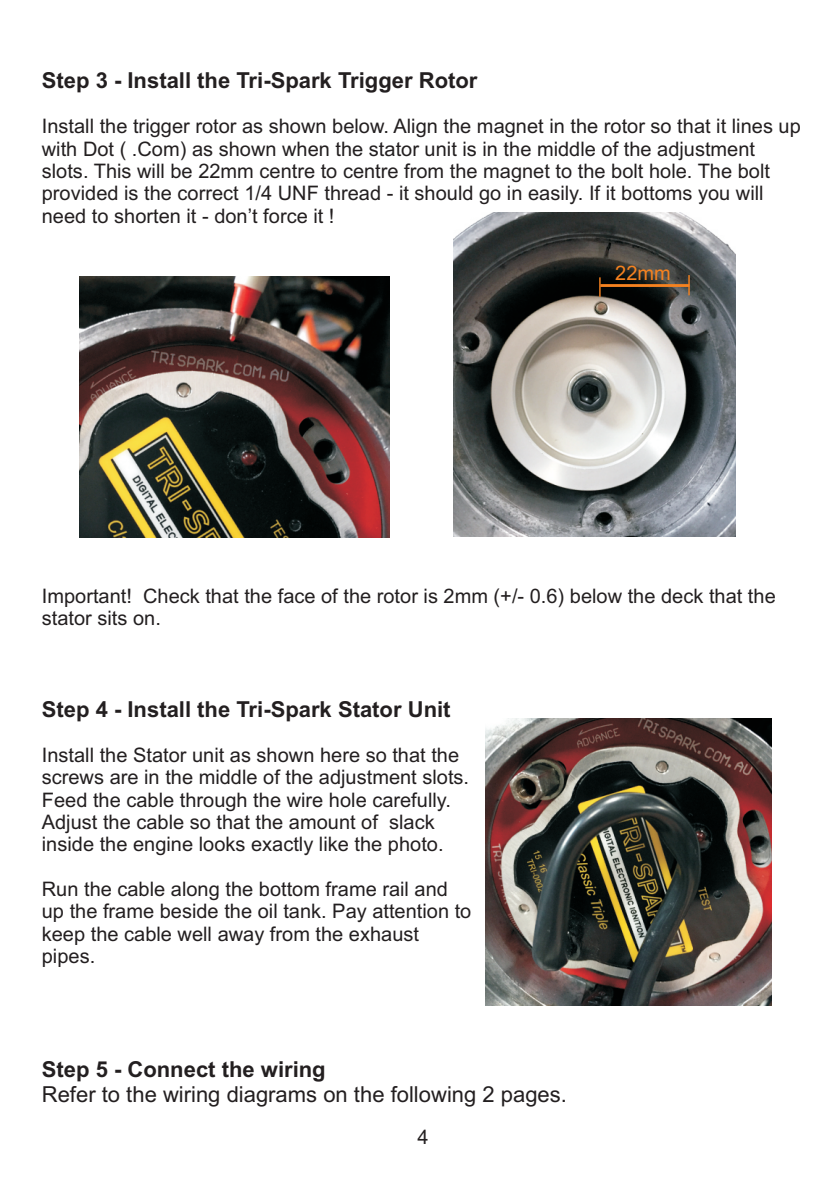
<style>
.page{position:relative;width:840px;height:1191px;background:#fff}
.page>*{position:absolute;margin:0;border:0;box-sizing:border-box;transform-origin:0 0}
.t1{font:700 22px "Arial";color:#231f20}
.t2{font:22px "Arial";color:#231f20}
.t3{font:20px/22.4px "Arial";color:#231f20}
.t4{font:20px "Arial";color:#f58220}
</style>
<div class="page">
<img style="left:453px;top:212px;width:282px;height:324px">
<svg style="left:597px;top:275px;width:95px;height:22px;background:#3c2e1f"></svg>
<img style="left:79px;top:277px;width:310px;height:260px">
<img style="left:485px;top:718px;width:285px;height:288px">
<p class="t1" style="left:42px;top:72px;width:437px">Step 3 - Install the Tri-Spark Trigger Rotor</p>
<p class="t3" style="left:42px;top:117px;width:760px">Install the trigger rotor as shown below. Align the magnet in the rotor so that it lines up with Dot ( .Com) as shown when the stator unit is in the middle of the adjustment slots. This will be 22mm centre to centre from the magnet to the bolt hole. The bolt provided is the correct 1/4 UNF thread - it should go in easily. If it bottoms you will need to shorten it - don’t force it !</p>
<p class="t4" style="left:615px;top:265px;width:57px">22mm</p>
<p class="t3" style="left:42px;top:586px;width:735px">Important! Check that the face of the rotor is 2mm (+/- 0.6) below the deck that the stator sits on.</p>
<p class="t1" style="left:42px;top:701px;width:410px">Step 4 - Install the Tri-Spark Stator Unit</p>
<p class="t3" style="left:42px;top:745px;width:428px">Install the Stator unit as shown here so that the screws are in the middle of the adjustment slots.<br>Feed the cable through the wire hole carefully.<br>Adjust the cable so that the amount of slack inside the engine looks exactly like the photo.</p>
<p class="t3" style="left:42px;top:879px;width:431px">Run the cable along the bottom frame rail and up the frame beside the oil tank. Pay attention to keep the cable well away from the exhaust pipes.</p>
<p class="t1" style="left:42px;top:1061px;width:285px">Step 5 - Connect the wiring</p>
<p class="t2" style="left:42px;top:1085px;width:526px">Refer to the wiring diagrams on the following 2 pages.</p>
<p class="t3" style="left:417px;top:1127px;width:13px">4</p>
</div>
